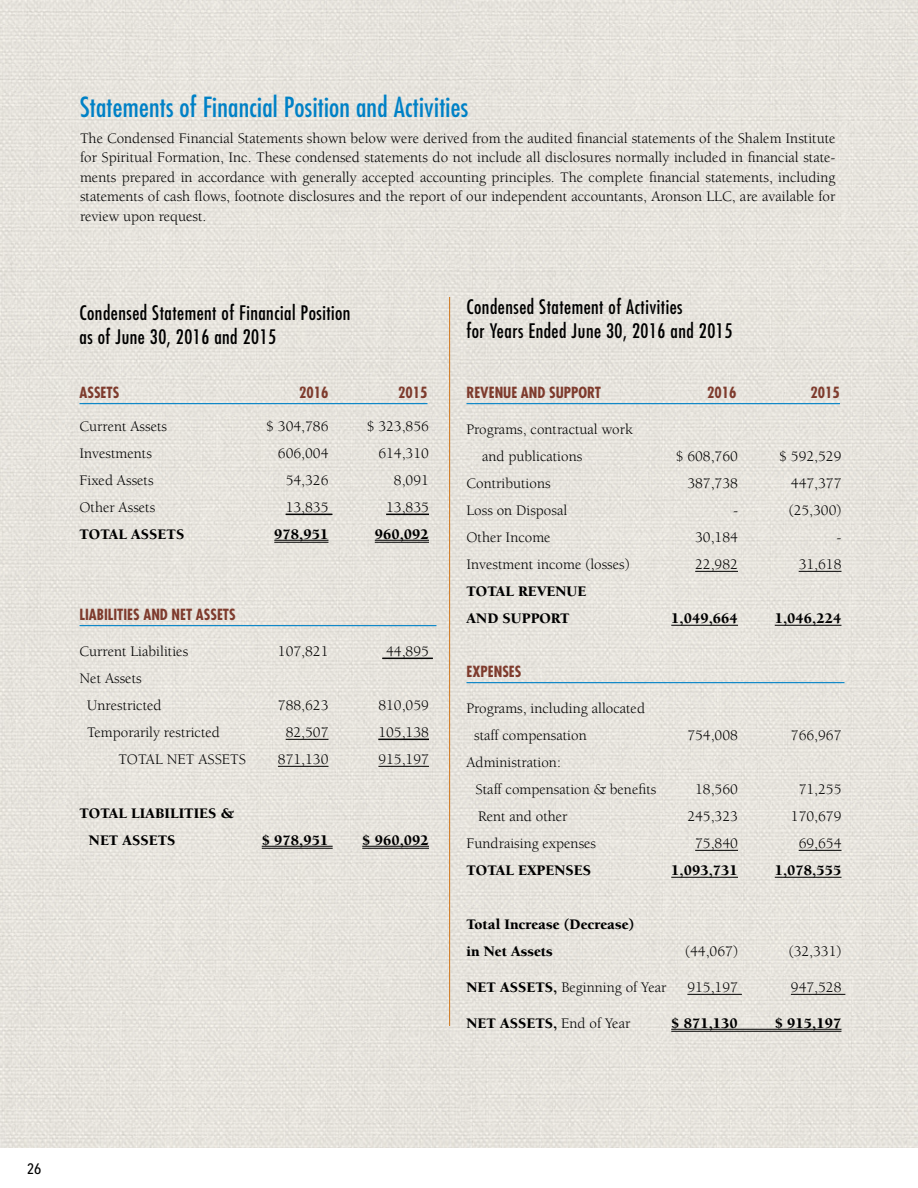
<style>
.page{position:relative;width:918px;height:1188px;background:#fff}
.page>*{position:absolute;margin:0;border:0;box-sizing:border-box;transform-origin:0 0}
.Donors_Heads{font:condensed 27px "Futura";letter-spacing:.01em;color:#0081c6}
.CentListHead{font:condensed 19.5px "Futura";letter-spacing:.025em;color:#000}
.text{font:15px/19.5px "Berkeley";color:#000}
.FinancialStatement{font:15px "Berkeley";color:#000}
.text-2{font:900 15px "Berkeley";color:#000}
.FinancialHeadsUnderl{font:700 condensed 15px "Futura";color:#7e3b2d}
.FinancialStatement-2{font:900 15px/27px "Berkeley";color:#000}
.t1{font:500 condensed 15px "Avenir Next LT Pro";color:#000}
.s1{font-weight:900}
.s2{font-weight:400}
</style>
<div class="page">
<img style="left:0;top:0;width:918px;height:1148px">
<hr style="left:80px;top:403px;width:348px;height:1px;background:#0081c6">
<hr style="left:286px;top:514px;width:46px;height:1px;background:#000">
<hr style="left:386px;top:514px;width:43px;height:1px;background:#000">
<hr style="left:274px;top:540px;width:54px;height:1px;background:#000">
<hr style="left:274px;top:542px;width:54px;height:1px;background:#000">
<hr style="left:375px;top:540px;width:54px;height:1px;background:#000">
<hr style="left:375px;top:542px;width:54px;height:1px;background:#000">
<hr style="left:80px;top:625px;width:356px;height:1px;background:#0081c6">
<hr style="left:382px;top:658px;width:51px;height:1px;background:#000">
<hr style="left:286px;top:739px;width:43px;height:1px;background:#000">
<hr style="left:378px;top:739px;width:51px;height:1px;background:#000">
<hr style="left:278px;top:766px;width:51px;height:1px;background:#000">
<hr style="left:378px;top:766px;width:51px;height:1px;background:#000">
<hr style="left:262px;top:846px;width:71px;height:1px;background:#000">
<hr style="left:262px;top:848px;width:71px;height:1px;background:#000">
<hr style="left:362px;top:846px;width:67px;height:1px;background:#000">
<hr style="left:362px;top:848px;width:67px;height:1px;background:#000">
<hr style="left:466px;top:403px;width:374px;height:1px;background:#0081c6">
<hr style="left:695px;top:571px;width:43px;height:1px;background:#000">
<hr style="left:799px;top:571px;width:43px;height:1px;background:#000">
<hr style="left:671px;top:625px;width:67px;height:1px;background:#000">
<hr style="left:775px;top:625px;width:67px;height:1px;background:#000">
<hr style="left:466px;top:682px;width:378px;height:1px;background:#0081c6">
<hr style="left:695px;top:850px;width:43px;height:1px;background:#000">
<hr style="left:799px;top:850px;width:43px;height:1px;background:#000">
<hr style="left:671px;top:877px;width:67px;height:1px;background:#000">
<hr style="left:775px;top:877px;width:67px;height:1px;background:#000">
<hr style="left:687px;top:994px;width:55px;height:1px;background:#000">
<hr style="left:791px;top:994px;width:54px;height:1px;background:#000">
<hr style="left:671px;top:1029px;width:170px;height:1px;background:#000">
<hr style="left:671px;top:1031px;width:170px;height:1px;background:#000">
<hr style="left:449px;top:297px;width:1px;height:729px;background:#ce7418">
<p class="Donors_Heads" style="left:80px;top:90px;width:390px">Statements of Financial Position and Activities</p>
<p class="text" style="left:80px;top:128px;width:757px;text-align:justify">The Condensed Financial Statements shown below were derived from the audited financial statements of the Shalem Institute for Spiritual Formation, Inc. These condensed statements do not include all disclosures normally included in financial state&shy;ments prepared in accordance with generally accepted accounting principles. The complete financial statements, including statements of cash flows, footnote disclosures and the report of our independent accountants, Aronson LLC, are available for review upon request.</p>
<p class="CentListHead" style="left:80px;top:300px;width:273px">Condensed Statement of Financial Position</p>
<p class="CentListHead" style="left:80px;top:324px;width:198px">as of June 30, 2016 and 2015</p>
<p class="FinancialHeadsUnderl" style="left:80px;top:382px;width:41px">ASSETS</p>
<p class="FinancialHeadsUnderl" style="left:299px;top:382px;width:31px">2016</p>
<p class="FinancialHeadsUnderl" style="left:398px;top:382px;width:31px">2015</p>
<p class="FinancialStatement" style="left:80px;top:417px;width:89px">Current Assets</p>
<p class="FinancialStatement" style="left:266px;top:417px;width:64px">$ 304,786</p>
<p class="FinancialStatement" style="left:367px;top:417px;width:64px">$ 323,856</p>
<p class="FinancialStatement" style="left:80px;top:444px;width:74px">Investments</p>
<p class="FinancialStatement" style="left:278px;top:444px;width:52px">606,004</p>
<p class="FinancialStatement" style="left:378px;top:444px;width:52px">614,310</p>
<p class="FinancialStatement" style="left:80px;top:471px;width:76px">Fixed Assets</p>
<p class="FinancialStatement" style="left:286px;top:471px;width:44px">54,326</p>
<p class="FinancialStatement" style="left:394px;top:471px;width:37px">8,091</p>
<p class="FinancialStatement" style="left:80px;top:498px;width:77px">Other Assets</p>
<p class="FinancialStatement" style="left:286px;top:498px;width:44px">13,835</p>
<p class="FinancialStatement" style="left:386px;top:498px;width:44px">13,835</p>
<p class="FinancialStatement-2" style="left:80px;top:520px;width:106px">TOTAL ASSETS</p>
<p class="FinancialStatement-2" style="left:274px;top:520px;width:56px">978,951</p>
<p class="FinancialStatement-2" style="left:375px;top:520px;width:56px">960,092</p>
<p class="FinancialHeadsUnderl" style="left:80px;top:604px;width:158px">LIABILITIES AND NET ASSETS</p>
<p class="FinancialStatement" style="left:80px;top:642px;width:110px">Current Liabilities</p>
<p class="FinancialStatement" style="left:278px;top:642px;width:52px">107,821</p>
<p class="FinancialStatement" style="left:386px;top:642px;width:44px">44,895</p>
<p class="FinancialStatement" style="left:80px;top:669px;width:64px">Net Assets</p>
<p class="FinancialStatement" style="left:87px;top:696px;width:76px">Unrestricted</p>
<p class="FinancialStatement" style="left:278px;top:696px;width:52px">788,623</p>
<p class="FinancialStatement" style="left:378px;top:696px;width:52px">810,059</p>
<p class="FinancialStatement" style="left:87px;top:723px;width:134px">Temporarily restricted</p>
<p class="FinancialStatement" style="left:286px;top:723px;width:44px">82,507</p>
<p class="FinancialStatement" style="left:378px;top:723px;width:52px">105,138</p>
<p class="FinancialStatement" style="left:118px;top:750px;width:129px">TOTAL NET ASSETS</p>
<p class="FinancialStatement" style="left:278px;top:750px;width:52px">871,130</p>
<p class="FinancialStatement" style="left:378px;top:750px;width:52px">915,197</p>
<p class="FinancialStatement-2" style="left:89px;top:799px;width:147px;text-indent:-9px">TOTAL LIABILITIES &amp;<br>NET ASSETS</p>
<p class="FinancialStatement-2" style="left:262px;top:826px;width:68px">$ 978,951</p>
<p class="FinancialStatement-2" style="left:362px;top:826px;width:68px">$ 960,092</p>
<p class="CentListHead" style="left:466px;top:294px;width:218px">Condensed Statement of Activities</p>
<p class="CentListHead" style="left:466px;top:318px;width:267px">for Years Ended June 30, 2016 and 2015</p>
<p class="FinancialHeadsUnderl" style="left:466px;top:382px;width:136px">REVENUE AND SUPPORT</p>
<p class="FinancialHeadsUnderl" style="left:707px;top:382px;width:31px">2016</p>
<p class="FinancialHeadsUnderl" style="left:811px;top:382px;width:31px">2015</p>
<p class="FinancialStatement" style="left:466px;top:420px;width:168px">Programs, contractual work</p>
<p class="FinancialStatement" style="left:482px;top:447px;width:102px">and publications</p>
<p class="FinancialStatement" style="left:676px;top:447px;width:64px">$ 608,760</p>
<p class="FinancialStatement" style="left:779px;top:447px;width:64px">$ 592,529</p>
<p class="FinancialStatement" style="left:466px;top:474px;width:86px">Contributions</p>
<p class="FinancialStatement" style="left:687px;top:474px;width:52px">387,738</p>
<p class="FinancialStatement" style="left:791px;top:474px;width:52px">447,377</p>
<p class="FinancialStatement" style="left:466px;top:501px;width:102px">Loss on Disposal</p>
<p class="FinancialStatement" style="left:733px;top:501px;width:6px">-</p>
<p class="FinancialStatement" style="left:789px;top:501px;width:54px">(25,300)</p>
<p class="FinancialStatement" style="left:466px;top:528px;width:86px">Other Income</p>
<p class="FinancialStatement" style="left:695px;top:528px;width:44px">30,184</p>
<p class="FinancialStatement" style="left:837px;top:528px;width:6px">-</p>
<p class="FinancialStatement" style="left:466px;top:555px;width:165px">Investment income (losses)</p>
<p class="FinancialStatement" style="left:695px;top:555px;width:44px">22,982</p>
<p class="FinancialStatement" style="left:799px;top:555px;width:44px">31,618</p>
<p class="text-2" style="left:466px;top:582px;width:121px">TOTAL REVENUE</p>
<p class="text-2" style="left:466px;top:609px;width:105px">AND SUPPORT</p>
<p class="text-2" style="left:671px;top:609px;width:68px">1,049,664</p>
<p class="text-2" style="left:775px;top:609px;width:68px">1,046,224</p>
<p class="FinancialHeadsUnderl" style="left:466px;top:661px;width:56px">EXPENSES</p>
<p class="text" style="left:474px;top:694px;width:172px;line-height:27px;text-indent:-8px">Programs, including allocated staff compensation</p>
<p class="text" style="left:687px;top:725px;width:52px">754,008</p>
<p class="text" style="left:791px;top:725px;width:52px">766,967</p>
<p class="text" style="left:476px;top:748px;width:182px;line-height:27px;text-indent:-9px">Administration:<br>Staff compensation &amp; benefits</p>
<p class="text" style="left:695px;top:779px;width:44px">18,560</p>
<p class="text" style="left:799px;top:779px;width:44px">71,255</p>
<p class="text" style="left:478px;top:806px;width:91px">Rent and other</p>
<p class="text" style="left:687px;top:806px;width:52px">245,323</p>
<p class="text" style="left:791px;top:806px;width:52px">170,679</p>
<p class="text" style="left:466px;top:833px;width:131px">Fundraising expenses</p>
<p class="text" style="left:695px;top:833px;width:44px">75,840</p>
<p class="text" style="left:799px;top:833px;width:44px">69,654</p>
<p class="text-2" style="left:466px;top:861px;width:126px">TOTAL EXPENSES</p>
<p class="text-2" style="left:671px;top:861px;width:68px">1,093,731</p>
<p class="text-2" style="left:775px;top:861px;width:68px">1,078,555</p>
<p class="text-2" style="left:466px;top:915px;width:169px">Total Increase (Decrease)</p>
<p class="text-2" style="left:466px;top:942px;width:88px">in Net Assets</p>
<p class="text" style="left:685px;top:941px;width:54px">(44,067)</p>
<p class="text" style="left:789px;top:941px;width:54px">(32,331)</p>
<p class="text" style="left:466px;top:977px;width:201px"><span class="s1">NET ASSETS,</span> Beginning of Year</p>
<p class="text" style="left:687px;top:977px;width:52px">915,197</p>
<p class="text" style="left:791px;top:977px;width:52px">947,528</p>
<p class="text-2" style="left:466px;top:1014px;width:165px">NET ASSETS, <span class="s2">End of Year</span></p>
<p class="text-2" style="left:671px;top:1014px;width:68px">$ 871,130</p>
<p class="text-2" style="left:775px;top:1014px;width:68px">$ 915,197</p>
<p class="t1" style="left:27px;top:1160px;width:16px">26</p>
</div>
